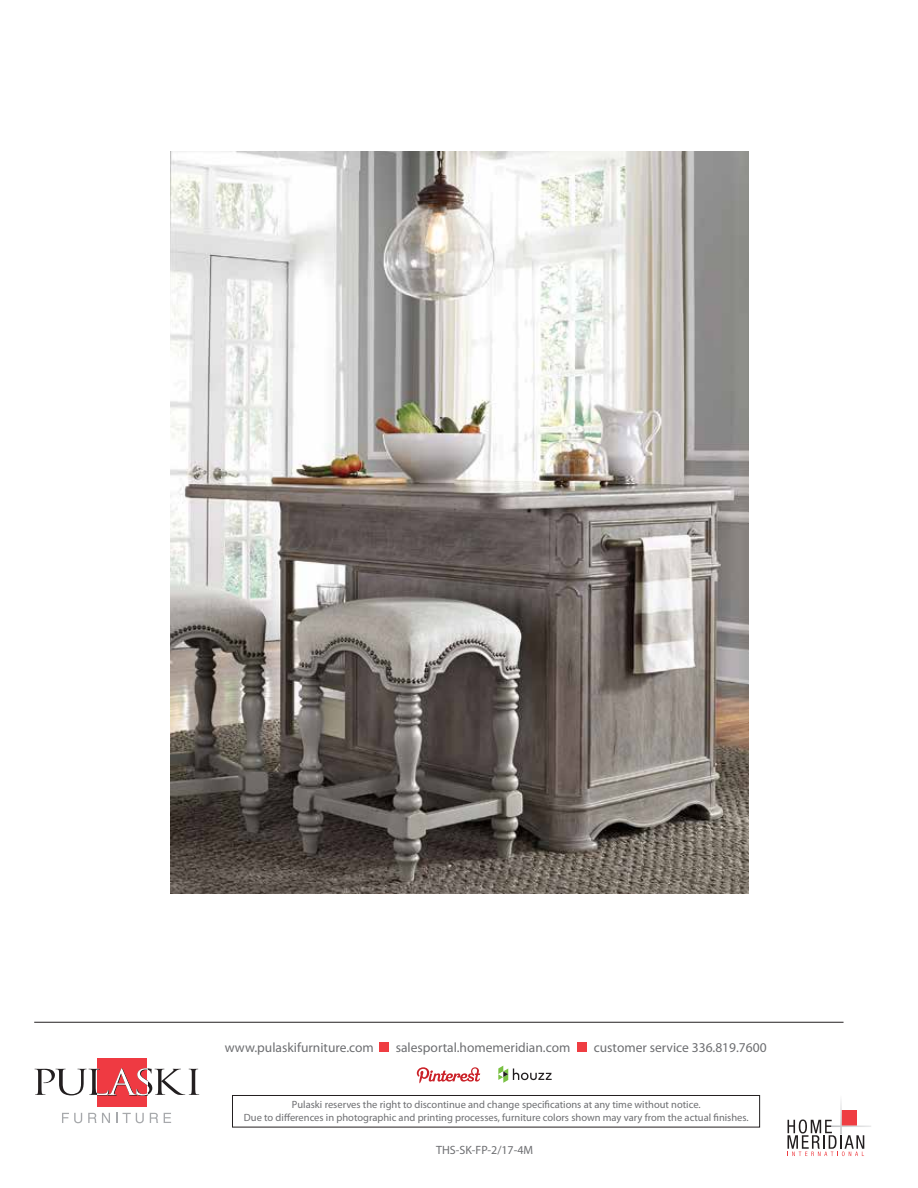
<style>
.page{position:relative;width:918px;height:1188px;background:#fff}
.page>*{position:absolute;margin:0;border:0;box-sizing:border-box;transform-origin:0 0}
.t1{font:13.5px "Myriad Pro";color:#6d6e71}
.t2{font:12px "Myriad Pro";color:#6d6e71}
.t3{font:10.5px/12.6px "Myriad Pro";color:#6d6e71;text-align:center}
</style>
<div class="page">
<div style="left:232px;top:1095px;width:528px;height:32px;border:1px solid #231f20"></div>
<svg style="left:62px;top:1113px;width:20px;height:10px"></svg>
<svg style="left:88px;top:1113px;width:22px;height:10px"></svg>
<svg style="left:123px;top:1113px;width:21px;height:10px"></svg>
<svg style="left:150px;top:1113px;width:8px;height:10px"></svg>
<svg style="left:164px;top:1113px;width:7px;height:10px"></svg>
<div style="left:97px;top:1058px;width:50px;height:48px;background:#ef3a42"></div>
<svg style="left:34px;top:1068px;width:165px;height:28px"></svg>
<svg style="left:788px;top:1101px;width:83px;height:55px"></svg>
<div style="left:380px;top:1042px;width:9px;height:9px;background:#ef3d42"></div>
<svg style="left:498px;top:1066px;width:54px;height:17px"></svg>
<svg style="left:417px;top:1067px;width:63px;height:16px"></svg>
<div style="left:577px;top:1042px;width:9px;height:10px;background:#ef3d42"></div>
<hr style="left:34px;top:1022px;width:810px;height:1px;background:#231f20">
<img style="left:171px;top:151px;width:578px;height:743px">
<p class="t1" style="left:225px;top:1039px;width:150px">www.pulaskifurniture.com</p>
<p class="t1" style="left:396px;top:1039px;width:176px">salesportal.homemeridian.com</p>
<p class="t1" style="left:594px;top:1039px;width:174px">customer service 336.819.7600</p>
<p class="t3" style="left:244px;top:1098px;width:506px">Pulaski reserves the right to discontinue and change specifications at any time without notice.<br>Due to differences in photographic and printing processes, furniture colors shown may vary from the actual finishes.</p>
<p class="t2" style="left:436px;top:1142px;width:99px">THS-SK-FP-2/17-4M</p>
</div>
